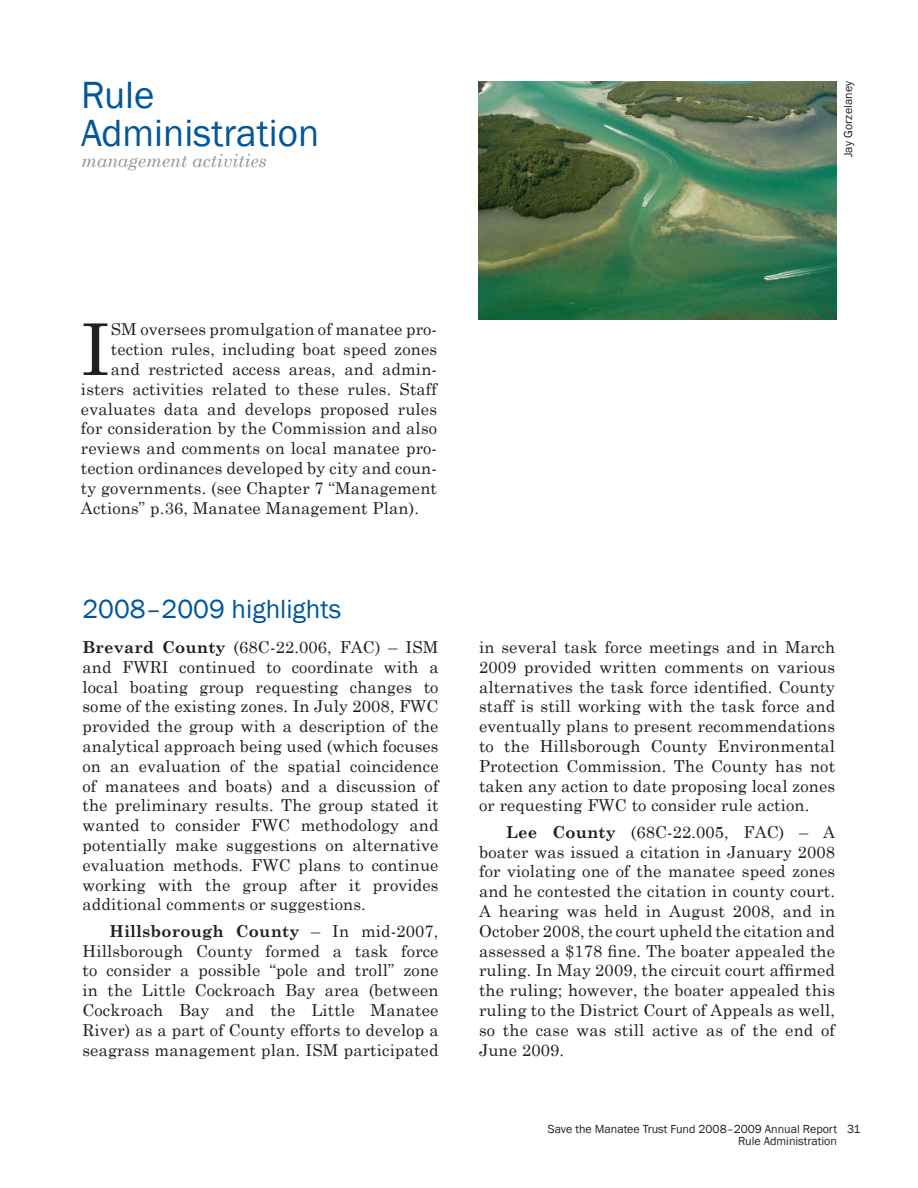
<style>
.page{position:relative;width:918px;height:1188px;background:#fff}
.page>*{position:absolute;margin:0;border:0;box-sizing:border-box;transform-origin:0 0}
.t1{font:71.4px "Century Schoolbook";color:#231f20}
.t2{font:39px/37.5px "Franklin Gothic";color:#01579a}
.t3{font:27px "Franklin Gothic";color:#01579a}
.t4{font:italic 18px "Century Schoolbook";color:#939598}
.t5{font:16.5px/19.8px "Century Schoolbook";letter-spacing:.01em;color:#231f20;text-align:justify}
.t6{font:12px/12px "Franklin Gothic";color:#231f20}
.s1{font-weight:700}
</style>
<div class="page">
<img style="left:478px;top:81px;width:359px;height:238px">
<h2 class="t2" style="left:81px;top:76px;width:240px">Rule<br>Administration</h2>
<p class="t4" style="left:81px;top:150px;width:187px">management activities</p>
<p class="t6" style="left:842px;top:157px;width:78px;rotate:-90deg">Jay Gorzelaney</p>
<h1 class="t1" style="left:81px;top:305px;width:31px">I</h1>
<p class="t5" style="left:111px;top:319px;width:328px">SM oversees promulgation of manatee pro-</p>
<p class="t5" style="left:111px;top:339px;width:328px">tection rules, including boat speed zones</p>
<p class="t5" style="left:111px;top:359px;width:328px">and restricted access areas, and admin-</p>
<p class="t5" style="left:81px;top:379px;width:358px">isters activities related to these rules. Staff</p>
<p class="t5" style="left:81px;top:398px;width:358px">evaluates data and develops proposed rules</p>
<p class="t5" style="left:81px;top:418px;width:358px">for consideration by the Commission and also</p>
<p class="t5" style="left:81px;top:438px;width:358px">reviews and comments on local manatee pro-</p>
<p class="t5" style="left:81px;top:458px;width:358px">tection ordinances developed by city and coun-</p>
<p class="t5" style="left:81px;top:478px;width:358px">ty governments. (see Chapter 7 “Management</p>
<p class="t5" style="left:81px;top:497px;width:340px">Actions” p.36, Manatee Management Plan).</p>
<h3 class="t3" style="left:82px;top:593px;width:260px">2008–2009 highlights</h3>
<p class="t5" style="left:82px;top:637px;width:358px"><span class="s1">Brevard County</span> (68C-22.006, FAC) – ISM and FWRI continued to coordinate with a local boating group requesting changes to some of the existing zones. In July 2008, FWC provided the group with a description of the analytical approach being used (which focuses on an evaluation of the spatial coincidence of manatees and boats) and a discussion of the preliminary results. The group stated it wanted to consider FWC methodology and potentially make suggestions on alternative evaluation methods. FWC plans to continue working with the group after it provides additional comments or suggestions.</p>
<p class="t5" style="left:82px;top:921px;width:358px;text-indent:27px"><span class="s1">Hillsborough County</span> – In mid-2007, Hillsborough County formed a task force to consider a possible “pole and troll” zone in the Little Cockroach Bay area (between Cockroach Bay and the Little Manatee River) as a part of County efforts to develop a seagrass management plan. ISM participated</p>
<p class="t5" style="left:479px;top:637px;width:358px">in several task force meetings and in March 2009 provided written comments on various alternatives the task force identified. County staff is still working with the task force and eventually plans to present recommendations to the Hillsborough County Environmental Protection Commission. The County has not taken any action to date proposing local zones or requesting FWC to consider rule action.</p>
<p class="t5" style="left:479px;top:822px;width:358px;text-indent:27px"><span class="s1">Lee County</span> (68C-22.005, FAC) – A boater was issued a citation in January 2008 for violating one of the manatee speed zones and he contested the citation in county court.<br>A hearing was held in August 2008, and in October 2008, the court upheld the citation and assessed a $178 fine. The boater appealed the ruling. In May 2009, the circuit court affirmed the ruling; however, the boater appealed this ruling to the District Court of Appeals as well, so the case was still active as of the end of June 2009.</p>
<p class="t6" style="left:738px;top:1123px;width:124px;text-indent:-190px">Save the Manatee Trust Fund 2008–2009 Annual Report 31<br>Rule Administration</p>
</div>
